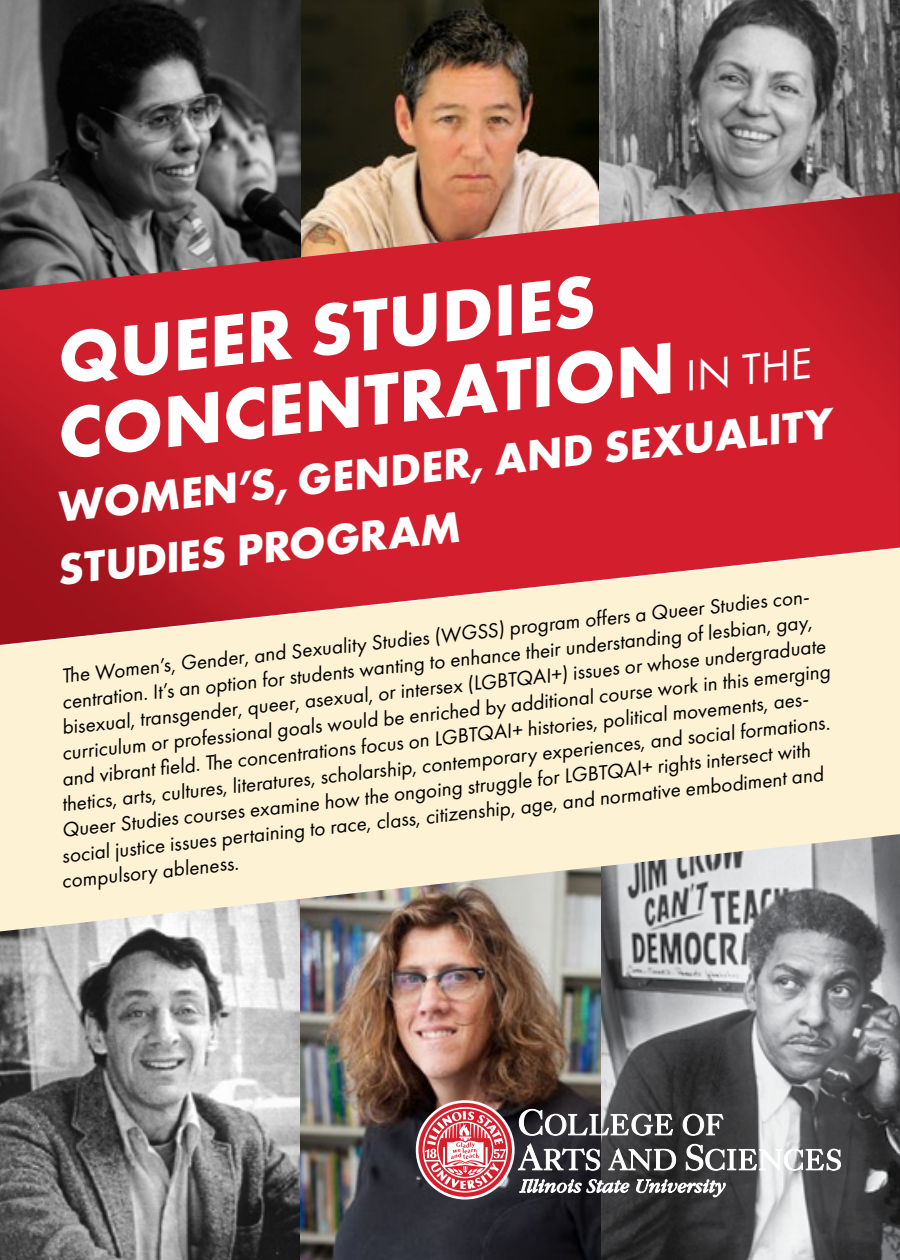
<style>
.page{position:relative;width:900px;height:1260px;background:#fff}
.page>*{position:absolute;margin:0;border:0;box-sizing:border-box;transform-origin:0 0}
.t1{font:700 75px/75px "Futura PT";color:#fff}
.t2{font:700 45px/63.2px "Futura PT";color:#fff}
.t3{font:21.25px "Futura PT";color:#000}
.s1{font-weight:400;font-size:45px}
</style>
<div class="page">
<img style="left:300px;top:0;width:300px;height:192px">
<img style="left:0;top:0;width:300px;height:192px">
<img style="left:600px;top:0;width:300px;height:192px">
<img style="left:0;top:192px;width:900px;height:357px">
<img style="left:0;top:931px;width:300px;height:329px">
<img style="left:600px;top:931px;width:300px;height:329px">
<img style="left:300px;top:931px;width:300px;height:329px">
<svg style="left:520px;top:1179px;width:61px;height:14px"></svg>
<svg style="left:587px;top:1179px;width:42px;height:14px"></svg>
<svg style="left:636px;top:1180px;width:89px;height:17px"></svg>
<svg style="left:519px;top:1109px;width:154px;height:27px"></svg>
<svg style="left:683px;top:1114px;width:41px;height:22px"></svg>
<svg style="left:518px;top:1143px;width:82px;height:28px"></svg>
<svg style="left:608px;top:1148px;width:68px;height:23px"></svg>
<svg style="left:686px;top:1144px;width:155px;height:27px"></svg>
<svg style="left:416px;top:1100px;width:99px;height:100px"></svg>
<svg style="left:418px;top:1103px;width:94px;height:94px"></svg>
<svg style="left:0;top:549px;width:900px;height:382px;background:#e9cdb7"></svg>
<p class="t1" style="left:44px;top:320px;width:759px;rotate:-6deg">QUEER STUDIES<br>CONCENTRATION <span class="s1">IN THE</span></p>
<p class="t2" style="left:47px;top:474px;width:787px;rotate:-6deg">WOMEN’S, GENDER, AND SEXUALITY<br>STUDIES PROGRAM</p>
<p class="t3" style="left:61px;top:663px;width:757px;rotate:-6deg">The Women’s, Gender, and Sexuality Studies (WGSS) program offers a Queer Studies con-</p>
<p class="t3" style="left:61px;top:688px;width:756px;rotate:-6deg">centration. It’s an option for students wanting to enhance their understanding of lesbian, gay,</p>
<p class="t3" style="left:61px;top:714px;width:770px;rotate:-6deg">bisexual, transgender, queer, asexual, or intersex (LGBTQAI+) issues or whose undergraduate</p>
<p class="t3" style="left:61px;top:740px;width:774px;rotate:-6deg">curriculum or professional goals would be enriched by additional course work in this emerging</p>
<p class="t3" style="left:61px;top:765px;width:756px;rotate:-6deg">and vibrant fi eld. The concentrations focus on LGBTQAI+ histories, political movements, aes-</p>
<p class="t3" style="left:61px;top:791px;width:774px;rotate:-6deg">thetics, arts, cultures, literatures, scholarship, contemporary experiences, and social formations.</p>
<p class="t3" style="left:61px;top:817px;width:754px;rotate:-6deg">Queer Studies courses examine how the ongoing struggle for LGBTQAI+ rights intersect with</p>
<p class="t3" style="left:61px;top:842px;width:767px;rotate:-6deg">social justice issues pertaining to race, class, citizenship, age, and normative embodiment and</p>
<p class="t3" style="left:61px;top:869px;width:179px;rotate:-6deg">compulsory ableness.</p>
</div>
